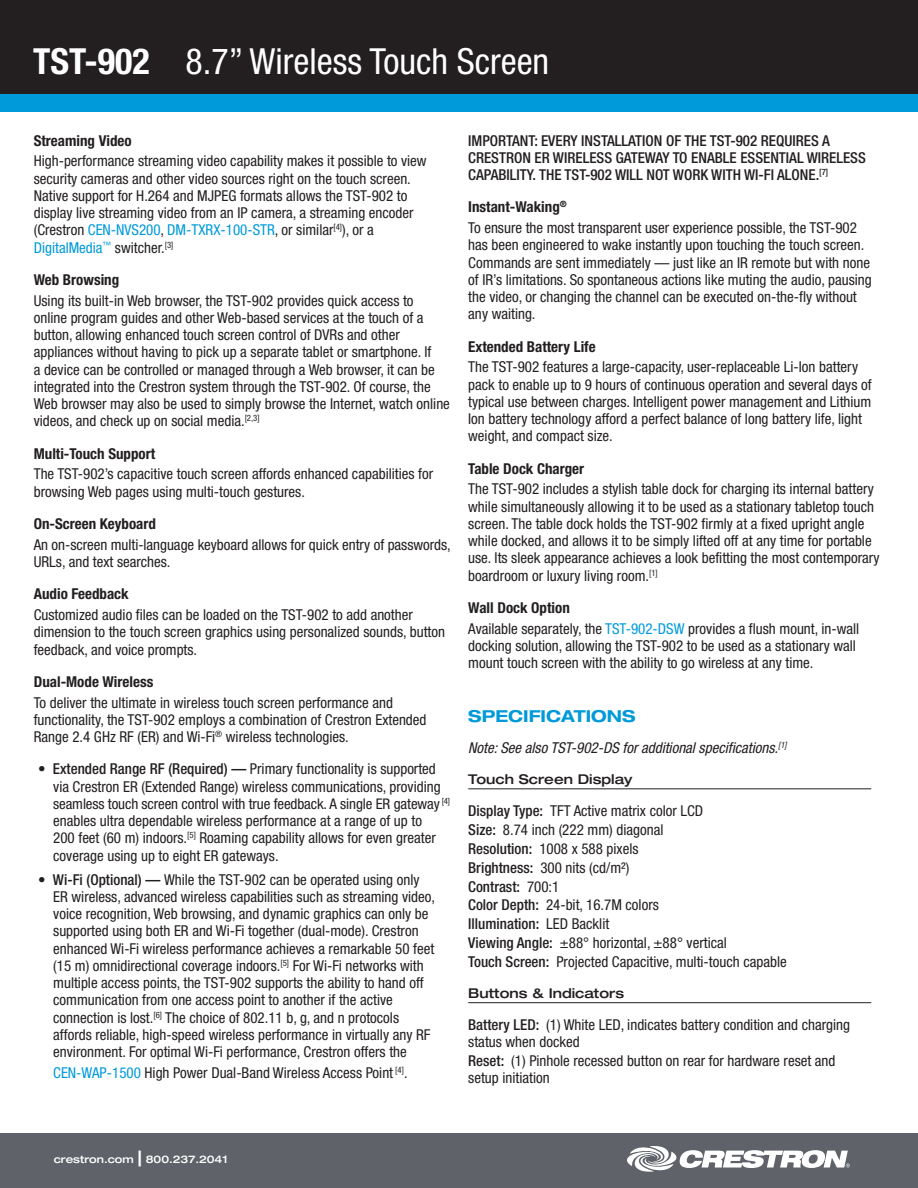
<style>
.page{position:relative;width:918px;height:1188px;background:#fff}
.page>*{position:absolute;margin:0;border:0;box-sizing:border-box;transform-origin:0 0}
.product_name_tagline{font:condensed 36px "Helvetica Neue LT Std";color:#fff}
.SPECIFICATIONS_title{font:700 expanded 16.5px "Helvetica Neue LT Std";color:#009ada}
.bullets{font:condensed 15px/17.2px "Helvetica Neue LT Std";color:#231f20}
.spec_description{font:condensed 15px/17.2px "Helvetica Neue LT Std";color:#231f20}
.spec_description-2{font:500 condensed 15px/17.2px "Helvetica Neue LT Std";color:#231f20}
.bold_copy_headings{font:700 condensed 15px "Helvetica Neue LT Std";color:#231f20}
.spec_description-3{font:italic condensed 15px "Helvetica Neue LT Std";color:#231f20}
.bullets-2{font:condensed 14.7px "Helvetica Neue LT Std";letter-spacing:-.01em;color:#231f20}
.spec_header{font:500 expanded 13.5px "Helvetica Neue LT Std";color:#231f20}
.t1{font:500 expanded 10.5px "Helvetica Neue LT Std";color:#fff}
.s1{font-weight:700}
.s2{color:#009ada}
.s3{font-weight:500}
.s4{font-weight:400}
.s5{font-size:21px}
</style>
<div class="page">
<div style="left:0;top:0;width:918px;height:94px;background:#231f20"></div>
<div style="left:0;top:94px;width:918px;height:18px;background:#009ada"></div>
<div style="left:0;top:1134px;width:918px;height:54px;background:#5f6369"></div>
<svg style="left:627px;top:1146px;width:223px;height:26px"></svg>
<hr style="left:468px;top:788px;width:403px;height:1px;background:#231f20">
<hr style="left:468px;top:1002px;width:403px;height:1px;background:#231f20">
<p class="product_name_tagline" style="left:33px;top:41px;width:518px"><span class="s1">TST-902</span> 8.7” Wireless Touch Screen</p>
<p class="bold_copy_headings" style="left:34px;top:131px;width:99px">Streaming Video</p>
<p class="bullets" style="left:34px;top:152px;width:394px">High-performance streaming video capability makes it possible to view security cameras and other video sources right on the touch screen.<br>Native support for H.264 and MJPEG formats allows the TST-902 to display live streaming video from an IP camera, a streaming encoder (Crestron <span class="s2">CEN-NVS200</span>, <span class="s2">DM-TXRX-100-STR</span>, or similar<sup>[4]</sup>), or a <span class="s2">DigitalMedia</span><sup>™</sup> switcher.<sup>[3]</sup></p>
<p class="bold_copy_headings" style="left:34px;top:271px;width:87px">Web Browsing</p>
<p class="bullets" style="left:34px;top:292px;width:418px">Using its built-in Web browser, the TST-902 provides quick access to online program guides and other Web-based services at the touch of a button, allowing enhanced touch screen control of DVRs and other appliances without having to pick up a separate tablet or smartphone. If<br>a device can be controlled or managed through a Web browser, it can be integrated into the Crestron system through the TST-902. Of course, the Web browser may also be used to simply browse the Internet, watch online videos, and check up on social media.<sup>[2,3]</sup></p>
<p class="bold_copy_headings" style="left:34px;top:444px;width:123px">Multi-Touch Support</p>
<p class="bullets" style="left:34px;top:465px;width:401px">The TST-902’s capacitive touch screen affords enhanced capabilities for browsing Web pages using multi-touch gestures.</p>
<p class="bold_copy_headings" style="left:34px;top:515px;width:124px">On-Screen Keyboard</p>
<p class="bullets" style="left:34px;top:536px;width:419px">An on-screen multi-language keyboard allows for quick entry of passwords,<br>URLs, and text searches.</p>
<p class="bold_copy_headings" style="left:34px;top:585px;width:96px">Audio Feedback</p>
<p class="bullets" style="left:34px;top:606px;width:413px">Customized audio files can be loaded on the TST-902 to add another dimension to the touch screen graphics using personalized sounds, button feedback, and voice prompts.</p>
<p class="bold_copy_headings" style="left:34px;top:672px;width:121px">Dual-Mode Wireless</p>
<p class="bullets" style="left:34px;top:693px;width:394px">To deliver the ultimate in wireless touch screen performance and functionality, the TST-902 employs a combination of Crestron Extended<br>Range 2.4 GHz RF (ER) and Wi-Fi<sup>®</sup> wireless technologies.</p>
<p class="bullets" style="left:53px;top:760px;width:389px;text-indent:-15px">• <span class="s3">Extended Range RF (Required) —</span> Primary functionality is supported via Crestron ER (Extended Range) wireless communications, providing</p>
<p class="bullets-2" style="left:53px;top:795px;width:399px">seamless touch screen control with true feedback. A single ER gateway <sup>[4]</sup></p>
<p class="bullets" style="left:53px;top:812px;width:384px">enables ultra dependable wireless performance at a range of up to<br>200 feet (60 m) indoors.<sup>[5]</sup> Roaming capability allows for even greater coverage using up to eight ER gateways.</p>
<p class="bullets" style="left:53px;top:870px;width:383px;text-indent:-15px">• <span class="s3">Wi-Fi (Optional) —</span> While the TST-902 can be operated using only ER wireless, advanced wireless capabilities such as streaming video, voice recognition, Web browsing, and dynamic graphics can only be supported using both ER and Wi-Fi together (dual-mode). Crestron enhanced Wi-Fi wireless performance achieves a remarkable 50 feet (15 m) omnidirectional coverage indoors.<sup>[5]</sup> For Wi-Fi networks with multiple access points, the TST-902 supports the ability to hand off communication from one access point to another if the active connection is lost.<sup>[6]</sup> The choice of 802.11 b, g, and n protocols affords reliable, high-speed wireless performance in virtually any RF environment. For optimal Wi-Fi performance, Crestron offers the</p>
<p class="bullets" style="left:53px;top:1064px;width:356px"><span class="s2">CEN-WAP-1500</span> High Power Dual-Band Wireless Access Point <sup>[4]</sup>.</p>
<p class="spec_description-2" style="left:468px;top:132px;width:399px">IMPORTANT: EVERY INSTALLATION OF THE TST-902 REQUIRES A<br>CRESTRON ER WIRELESS GATEWAY TO ENABLE ESSENTIAL WIRELESS<br>CAPABILITY. THE TST-902 WILL NOT WORK WITH WI-FI ALONE.<sup>[7]</sup></p>
<p class="bold_copy_headings" style="left:468px;top:198px;width:100px">Instant-Waking<sup>®</sup></p>
<p class="bullets" style="left:468px;top:219px;width:405px">To ensure the most transparent user experience possible, the TST-902 has been engineered to wake instantly upon touching the touch screen.<br>Commands are sent immediately — just like an IR remote but with none of IR’s limitations. So spontaneous actions like muting the audio, pausing the video, or changing the channel can be executed on-the-fly without any waiting.</p>
<p class="bold_copy_headings" style="left:468px;top:337px;width:129px">Extended Battery Life</p>
<p class="bullets" style="left:468px;top:358px;width:405px">The TST-902 features a large-capacity, user-replaceable Li-Ion battery pack to enable up to 9 hours of continuous operation and several days of typical use between charges. Intelligent power management and Lithium Ion battery technology afford a perfect balance of long battery life, light weight, and compact size.</p>
<p class="bold_copy_headings" style="left:468px;top:459px;width:118px">Table Dock Charger</p>
<p class="bullets" style="left:468px;top:480px;width:413px">The TST-902 includes a stylish table dock for charging its internal battery while simultaneously allowing it to be used as a stationary tabletop touch screen. The table dock holds the TST-902 firmly at a fixed upright angle while docked, and allows it to be simply lifted off at any time for portable use. Its sleek appearance achieves a look befitting the most contemporary boardroom or luxury living room.<sup>[1]</sup></p>
<p class="bold_copy_headings" style="left:468px;top:599px;width:103px">Wall Dock Option</p>
<p class="bullets" style="left:468px;top:620px;width:392px">Available separately, the <span class="s2">TST-902-DSW</span> provides a flush mount, in-wall docking solution, allowing the TST-902 to be used as a stationary wall mount touch screen with the ability to go wireless at any time.</p>
<p class="SPECIFICATIONS_title" style="left:468px;top:706px;width:169px">SPECIFICATIONS</p>
<p class="spec_description-3" style="left:468px;top:739px;width:320px">Note: See also TST-902-DS for additional specifications.<sup>[1]</sup></p>
<p class="spec_header" style="left:468px;top:771px;width:166px">Touch Screen Display</p>
<p class="spec_description" style="left:468px;top:802px;width:237px"><span class="s3">Display Type:</span> TFT Active matrix color LCD</p>
<p class="spec_description" style="left:468px;top:821px;width:197px"><span class="s3">Size:</span> 8.74 inch (222 mm) diagonal</p>
<p class="spec_description" style="left:468px;top:840px;width:172px"><span class="s3">Resolution:</span> 1008 x 588 pixels</p>
<p class="spec_description" style="left:468px;top:859px;width:163px"><span class="s3">Brightness:</span> 300 nits (cd/m²)</p>
<p class="spec_description-2" style="left:468px;top:877px;width:93px">Contrast: <span class="s4">700:1</span></p>
<p class="spec_description" style="left:468px;top:896px;width:192px"><span class="s3">Color Depth:</span> 24-bit, 16.7M colors</p>
<p class="spec_description-2" style="left:468px;top:915px;width:143px">Illumination: <span class="s4">LED Backlit</span></p>
<p class="spec_description" style="left:468px;top:934px;width:260px"><span class="s3">Viewing Angle:</span> ±88° horizontal, ±88° vertical</p>
<p class="spec_description" style="left:468px;top:953px;width:320px"><span class="s3">Touch Screen:</span> Projected Capacitive, multi-touch capable</p>
<p class="spec_header" style="left:468px;top:985px;width:157px">Buttons &amp; Indicators</p>
<p class="spec_description" style="left:468px;top:1016px;width:383px"><span class="s3">Battery LED:</span> (1) White LED, indicates battery condition and charging status when docked</p>
<p class="spec_description" style="left:468px;top:1052px;width:369px"><span class="s3">Reset:</span> (1) Pinhole recessed button on rear for hardware reset and setup initiation</p>
<p class="t1" style="left:54px;top:1153px;width:175px">crestron.com <span class="s5">|</span> 800.237.2041</p>
</div>
